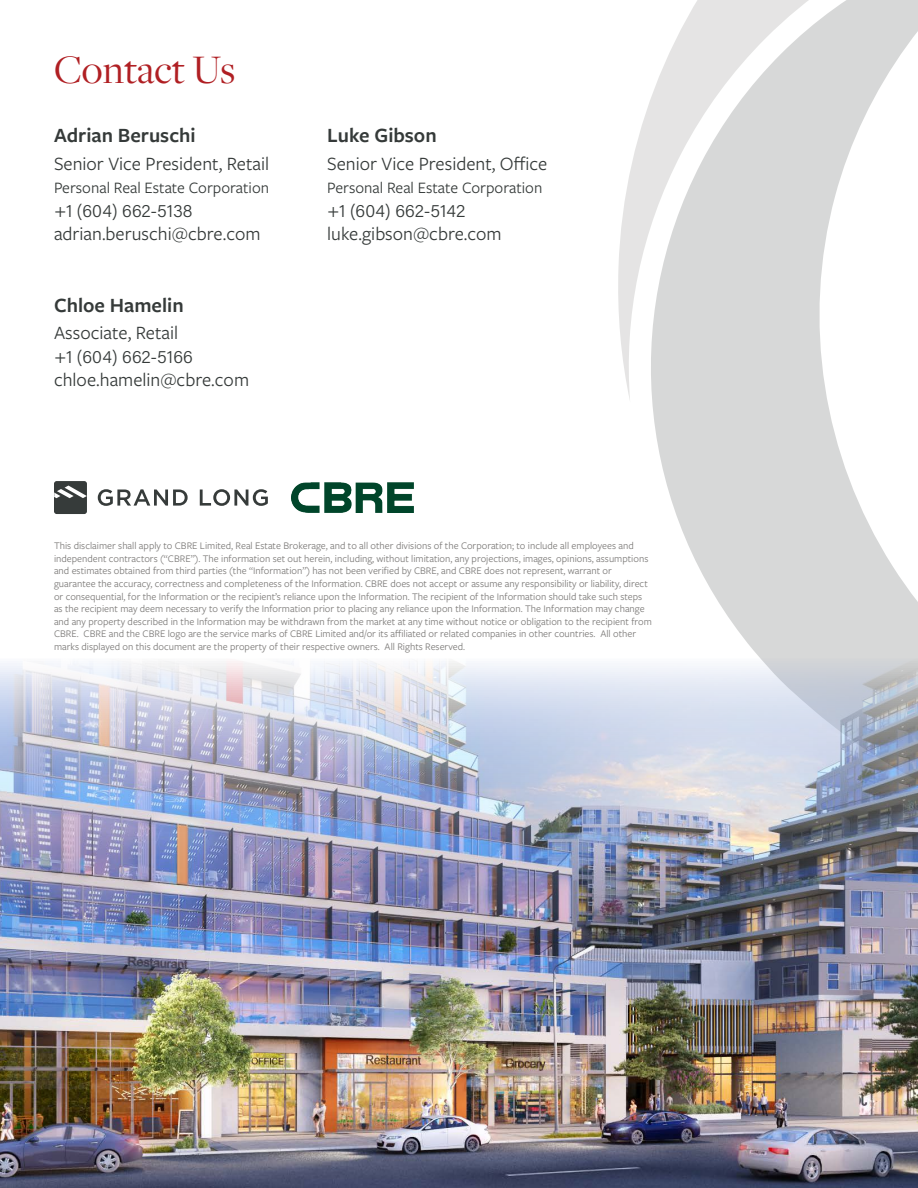
<style>
.page{position:relative;width:918px;height:1188px;background:#fff}
.page>*{position:absolute;margin:0;border:0;box-sizing:border-box;transform-origin:0 0}
.t1{font:42px "Freight Disp Pro";color:#b01f23}
.t2{font:600 21px "Freight Sans Pro";color:#353a39}
.t3{font:19.5px "Freight Sans Pro";color:#353a39}
.t4{font:300 18px "Acumin Pro";letter-spacing:.005em;color:#353a39}
.t5{font:16.5px "Freight Sans Pro";color:#353a39}
.t6{font:10.5px/12.6px "Freight Sans Pro";color:#7b7977}
</style>
<div class="page">
<svg style="left:652px;top:402px;width:266px;height:257px;fill:#d7d8d8"></svg>
<svg style="left:618px;top:0;width:300px;height:402px"></svg>
<img style="left:0;top:659px;width:918px;height:529px">
<svg style="left:54px;top:481px;width:33px;height:33px"></svg>
<svg style="left:98px;top:489px;width:90px;height:17px"></svg>
<svg style="left:200px;top:489px;width:68px;height:17px"></svg>
<img style="left:292px;top:482px;width:121px;height:31px">
<p class="t1" style="left:54px;top:42px;width:183px">Contact Us</p>
<p class="t2" style="left:54px;top:121px;width:143px">Adrian Beruschi</p>
<p class="t3" style="left:54px;top:150px;width:217px">Senior Vice President, Retail</p>
<p class="t5" style="left:54px;top:177px;width:217px">Personal Real Estate Corporation</p>
<p class="t4" style="left:54px;top:198px;width:140px">+1 (604) 662-5138</p>
<p class="t3" style="left:54px;top:221px;width:208px">adrian.beruschi@cbre.com</p>
<p class="t2" style="left:54px;top:291px;width:131px">Chloe Hamelin</p>
<p class="t3" style="left:54px;top:320px;width:126px">Associate, Retail</p>
<p class="t4" style="left:54px;top:344px;width:141px">+1 (604) 662-5166</p>
<p class="t3" style="left:54px;top:367px;width:197px">chloe.hamelin@cbre.com</p>
<p class="t2" style="left:327px;top:121px;width:111px">Luke Gibson</p>
<p class="t3" style="left:327px;top:150px;width:222px">Senior Vice President, Office</p>
<p class="t5" style="left:327px;top:177px;width:217px">Personal Real Estate Corporation</p>
<p class="t4" style="left:327px;top:198px;width:140px">+1 (604) 662-5142</p>
<p class="t3" style="left:327px;top:221px;width:176px">luke.gibson@cbre.com</p>
<p class="t6" style="left:54px;top:539px;width:599px">This disclaimer shall apply to CBRE Limited, Real Estate Brokerage, and to all other divisions of the Corporation; to include all employees and independent contractors (“CBRE”). The information set out herein, including, without limitation, any projections, images, opinions, assumptions and estimates obtained from third parties (the “Information”) has not been verified by CBRE, and CBRE does not represent, warrant or guarantee the accuracy, correctness and completeness of the Information. CBRE does not accept or assume any responsibility or liability, direct or consequential, for the Information or the recipient’s reliance upon the Information. The recipient of the Information should take such steps as the recipient may deem necessary to verify the Information prior to placing any reliance upon the Information. The Information may change and any property described in the Information may be withdrawn from the market at any time without notice or obligation to the recipient from CBRE. CBRE and the CBRE logo are the service marks of CBRE Limited and/or its affiliated or related companies in other countries. All other marks displayed on this document are the property of their respective owners. All Rights Reserved.</p>
</div>
